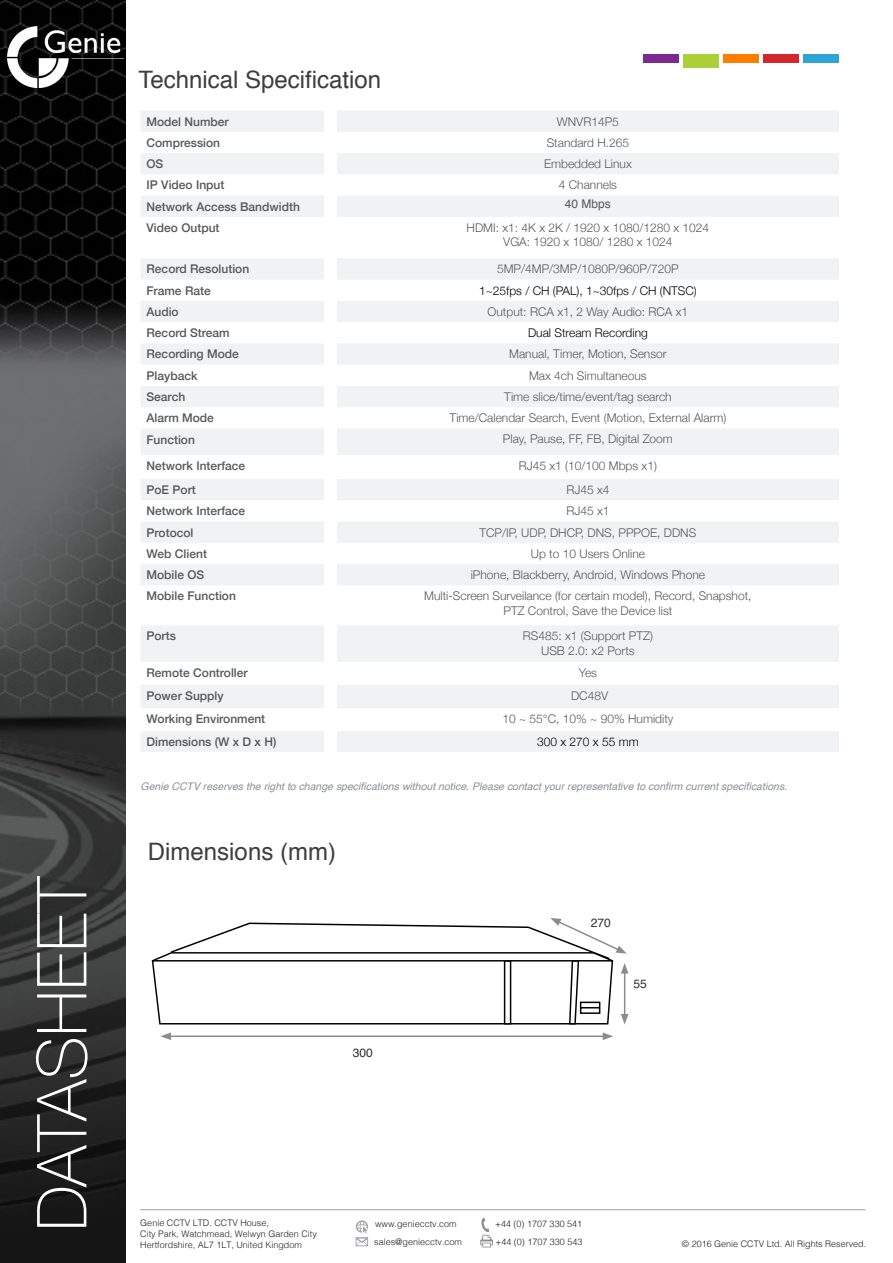
<style>
.page{position:relative;width:893px;height:1263px;background:#fff}
.page>*{position:absolute;margin:0;border:0;box-sizing:border-box;transform-origin:0 0}
.t1{font:100 69px "Helvetica Neue";color:#fff}
.t2{font:45px "Helvetica";color:#fff}
.Sub_Headers{font:24px "Helvetica";color:#3e3e3f}
.Tech_Spec_Text_CENTR{font:300 12px "Helvetica Neue";color:#57585a}
.Tech_Spec_Text_LEFT{font:500 12px "Helvetica Neue";color:#57585a}
.Tech_Spec_Text_CENTR-2{font:300 12px "Helvetica Neue";color:#000}
.t3{font:12px "Helvetica";color:#312f30}
.Tech_Spec_Text_CENTR-3{font:12px "Helvetica";color:#57585a}
.t4{font:italic 10.5px "Helvetica";color:#8d9194}
.t5{font:300 9px/10.8px "Helvetica";color:#231f20}
</style>
<div class="page">
<img style="left:0;top:0;width:125px;height:1263px">
<hr style="left:140px;top:1209px;width:725px;height:1px;background:#a09f9f">
<svg style="left:480px;top:1217px;width:13px;height:30px"></svg>
<svg style="left:356px;top:1220px;width:12px;height:26px"></svg>
<img style="left:7px;top:27px;width:116px;height:60px">
<svg style="left:141px;top:111px;width:698px;height:641px"></svg>
<svg style="left:324px;top:111px;width:13px;height:641px"></svg>
<hr style="left:169px;top:1035px;width:436px;height:2px;background:#8b8c8d">
<svg style="left:161px;top:1032px;width:10px;height:8px"></svg>
<svg style="left:603px;top:1032px;width:10px;height:8px"></svg>
<div style="left:643px;top:54px;width:35px;height:8px;background:#7c2a90"></div>
<div style="left:684px;top:54px;width:35px;height:14px;background:#abd037"></div>
<div style="left:723px;top:54px;width:35px;height:8px;background:#ff7e00"></div>
<div style="left:764px;top:54px;width:35px;height:8px;background:#d3272b"></div>
<div style="left:804px;top:54px;width:35px;height:8px;background:#2fa5d6"></div>
<svg style="left:151px;top:918px;width:477px;height:107px"></svg>
<h1 class="t1" style="left:10px;top:1231px;width:357px;rotate:-90deg">DATASHEET</h1>
<h2 class="t2" style="left:3px;top:1212px;width:265px;rotate:-90deg">DATASHEET</h2>
<p class="Sub_Headers" style="left:138px;top:61px;width:244px">Technical Specification</p>
<p class="Tech_Spec_Text_LEFT" style="left:147px;top:112px;width:84px">Model Number</p>
<p class="Tech_Spec_Text_CENTR" style="left:557px;top:112px;width:64px">WNVR14P5</p>
<p class="Tech_Spec_Text_LEFT" style="left:147px;top:133px;width:75px">Compression</p>
<p class="Tech_Spec_Text_CENTR" style="left:547px;top:133px;width:84px">Standard H.265</p>
<p class="Tech_Spec_Text_LEFT" style="left:147px;top:154px;width:18px">OS</p>
<p class="Tech_Spec_Text_CENTR" style="left:544px;top:154px;width:89px">Embedded Linux</p>
<p class="Tech_Spec_Text_LEFT" style="left:147px;top:176px;width:79px">IP Video Input</p>
<p class="Tech_Spec_Text_CENTR" style="left:559px;top:175px;width:60px">4 Channels</p>
<p class="Tech_Spec_Text_LEFT" style="left:147px;top:197px;width:155px">Network Access Bandwidth</p>
<p class="Tech_Spec_Text_CENTR-3" style="left:565px;top:195px;width:48px">40 Mbps</p>
<p class="Tech_Spec_Text_LEFT" style="left:147px;top:218px;width:75px">Video Output</p>
<p class="Tech_Spec_Text_CENTR" style="left:467px;top:218px;width:244px">HDMI: x1: 4K x 2K / 1920 x 1080/1280 x 1024</p>
<p class="Tech_Spec_Text_CENTR" style="left:503px;top:232px;width:171px">VGA: 1920 x 1080/ 1280 x 1024</p>
<p class="Tech_Spec_Text_LEFT" style="left:147px;top:259px;width:104px">Record Resolution</p>
<p class="Tech_Spec_Text_CENTR" style="left:497px;top:259px;width:183px">5MP/4MP/3MP/1080P/960P/720P</p>
<p class="Tech_Spec_Text_LEFT" style="left:147px;top:281px;width:66px">Frame Rate</p>
<p class="Tech_Spec_Text_CENTR-2" style="left:479px;top:281px;width:219px">1~25fps / CH (PAL), 1~30fps / CH (NTSC)</p>
<p class="Tech_Spec_Text_LEFT" style="left:147px;top:302px;width:34px">Audio</p>
<p class="Tech_Spec_Text_CENTR" style="left:488px;top:302px;width:202px">Output: RCA x1, 2 Way Audio: RCA x1</p>
<p class="Tech_Spec_Text_LEFT" style="left:147px;top:323px;width:85px">Record Stream</p>
<p class="Tech_Spec_Text_CENTR-2" style="left:528px;top:323px;width:121px">Dual Stream Recording</p>
<p class="Tech_Spec_Text_LEFT" style="left:147px;top:345px;width:94px">Recording Mode</p>
<p class="Tech_Spec_Text_CENTR" style="left:509px;top:344px;width:159px">Manual, Timer, Motion, Sensor</p>
<p class="Tech_Spec_Text_LEFT" style="left:147px;top:366px;width:52px">Playback</p>
<p class="Tech_Spec_Text_CENTR" style="left:529px;top:366px;width:119px">Max 4ch Simultaneous</p>
<p class="Tech_Spec_Text_LEFT" style="left:147px;top:387px;width:40px">Search</p>
<p class="Tech_Spec_Text_CENTR" style="left:504px;top:387px;width:169px">Time slice/time/event/tag search</p>
<p class="Tech_Spec_Text_LEFT" style="left:147px;top:408px;width:69px">Alarm Mode</p>
<p class="Tech_Spec_Text_CENTR" style="left:449px;top:408px;width:278px">Time/Calendar Search, Event (Motion, External Alarm)</p>
<p class="Tech_Spec_Text_LEFT" style="left:147px;top:430px;width:50px">Function</p>
<p class="Tech_Spec_Text_CENTR" style="left:503px;top:429px;width:172px">Play, Pause, FF, FB, Digital Zoom</p>
<p class="Tech_Spec_Text_LEFT" style="left:147px;top:456px;width:100px">Network Interface</p>
<p class="Tech_Spec_Text_CENTR" style="left:519px;top:456px;width:140px">RJ45 x1 (10/100 Mbps x1)</p>
<p class="Tech_Spec_Text_LEFT" style="left:147px;top:480px;width:51px">PoE Port</p>
<p class="Tech_Spec_Text_CENTR" style="left:566px;top:480px;width:45px">RJ45 x4</p>
<p class="Tech_Spec_Text_LEFT" style="left:147px;top:501px;width:100px">Network Interface</p>
<p class="Tech_Spec_Text_CENTR" style="left:566px;top:501px;width:45px">RJ45 x1</p>
<p class="Tech_Spec_Text_LEFT" style="left:147px;top:523px;width:48px">Protocol</p>
<p class="Tech_Spec_Text_CENTR" style="left:479px;top:523px;width:218px">TCP/IP, UDP, DHCP, DNS, PPPOE, DDNS</p>
<p class="Tech_Spec_Text_LEFT" style="left:147px;top:544px;width:62px">Web Client</p>
<p class="Tech_Spec_Text_CENTR" style="left:531px;top:544px;width:116px">Up to 10 Users Online</p>
<p class="Tech_Spec_Text_LEFT" style="left:147px;top:565px;width:59px">Mobile OS</p>
<p class="Tech_Spec_Text_CENTR" style="left:471px;top:565px;width:236px">iPhone, Blackberry, Android, Windows Phone</p>
<p class="Tech_Spec_Text_LEFT" style="left:147px;top:586px;width:91px">Mobile Function</p>
<p class="Tech_Spec_Text_CENTR" style="left:424px;top:586px;width:329px">Multi-Screen Surveilance (for certain model), Record, Snapshot,</p>
<p class="Tech_Spec_Text_CENTR" style="left:503px;top:601px;width:170px">PTZ Control, Save the Device list</p>
<p class="Tech_Spec_Text_LEFT" style="left:147px;top:626px;width:31px">Ports</p>
<p class="Tech_Spec_Text_CENTR" style="left:523px;top:626px;width:132px">RS485: x1 (Support PTZ)</p>
<p class="Tech_Spec_Text_CENTR" style="left:541px;top:641px;width:95px">USB 2.0: x2 Ports</p>
<p class="Tech_Spec_Text_LEFT" style="left:147px;top:663px;width:103px">Remote Controller</p>
<p class="Tech_Spec_Text_CENTR" style="left:579px;top:663px;width:20px">Yes</p>
<p class="Tech_Spec_Text_LEFT" style="left:147px;top:686px;width:79px">Power Supply</p>
<p class="Tech_Spec_Text_CENTR" style="left:571px;top:686px;width:39px">DC48V</p>
<p class="Tech_Spec_Text_LEFT" style="left:147px;top:709px;width:120px">Working Environment</p>
<p class="Tech_Spec_Text_CENTR" style="left:502px;top:709px;width:173px">10 ~ 55°C, 10% ~ 90% Humidity</p>
<p class="Tech_Spec_Text_LEFT" style="left:147px;top:732px;width:131px">Dimensions (W x D x H)</p>
<p class="Tech_Spec_Text_CENTR-2" style="left:537px;top:732px;width:103px">300 x 270 x 55 mm</p>
<p class="t4" style="left:141px;top:778px;width:648px">Genie CCTV reserves the right to change specifications without notice. Please contact your representative to confirm current specifications.</p>
<p class="Sub_Headers" style="left:148px;top:833px;width:189px">Dimensions (mm)</p>
<p class="t3" style="left:353px;top:1043px;width:22px">300</p>
<p class="t3" style="left:591px;top:913px;width:22px">270</p>
<p class="t3" style="left:634px;top:975px;width:15px">55</p>
<p class="t5" style="left:140px;top:1217px;width:178px">Genie CCTV LTD. CCTV House,<br>City Park, Watchmead, Welwyn Garden City<br>Hertfordshire, AL7 1LT, United Kingdom</p>
<p class="t5" style="left:375px;top:1218px;width:83px">www.geniecctv.com</p>
<p class="t5" style="left:495px;top:1218px;width:88px">+44 (0) 1707 330 541</p>
<p class="t5" style="left:374px;top:1235px;width:89px">sales@geniecctv.com</p>
<p class="t5" style="left:495px;top:1236px;width:88px">+44 (0) 1707 330 543</p>
<p class="t5" style="left:682px;top:1238px;width:186px">© 2016 Genie CCTV Ltd. All Rights Reserved.</p>
</div>
